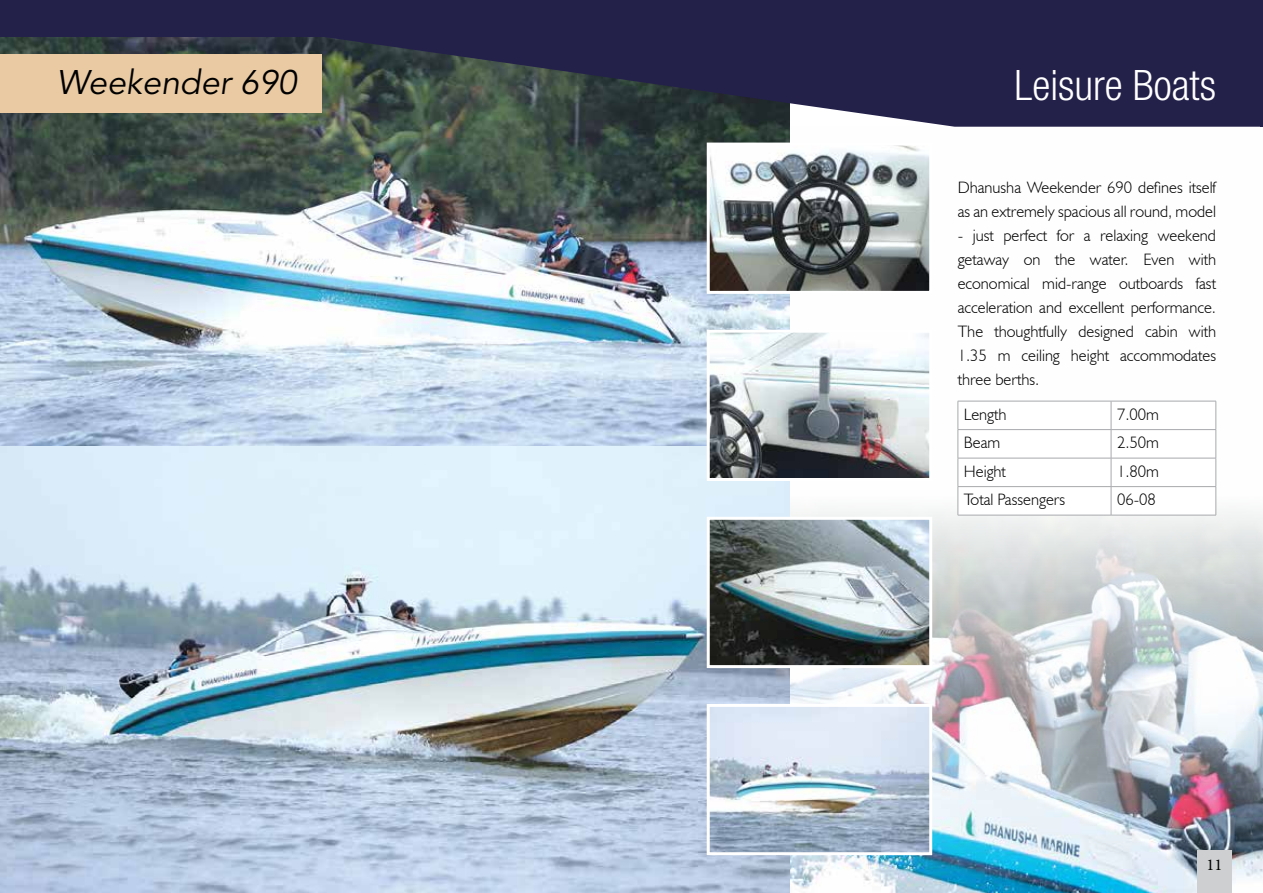
<style>
.page{position:relative;width:1263px;height:893px;background:#fff}
.page>*{position:absolute;margin:0;border:0;box-sizing:border-box;transform-origin:0 0}
.t1{font:300 condensed 42px "Helvetica Neue LT Std";color:#fff}
.t2{font:italic 33.9px "Avenir LT Std";color:#000}
.t3{font:300 16.5px/24px "Humanist 521 BT";color:#000}
.t4{font:16.5px "Minion Pro";color:#000}
</style>
<div class="page">
<img style="left:790px;top:400px;width:473px;height:493px">
<img style="left:0;top:127px;width:790px;height:766px">
<svg style="left:0;top:9px;width:1261px;height:118px;fill:#23204a"></svg>
<div style="left:0;top:54px;width:321px;height:59px;background:#e9caa2"></div>
<img style="left:711px;top:521px;width:217px;height:143px">
<div style="left:707px;top:517px;width:225px;height:151px;border:3px solid #fff"></div>
<img style="left:711px;top:334px;width:217px;height:143px">
<div style="left:707px;top:330px;width:225px;height:151px;border:3px solid #fff"></div>
<img style="left:711px;top:708px;width:217px;height:143px">
<div style="left:707px;top:704px;width:225px;height:151px;border:3px solid #fff"></div>
<img style="left:711px;top:147px;width:217px;height:143px">
<div style="left:707px;top:143px;width:225px;height:151px;border:3px solid #fff"></div>
<svg style="left:958px;top:401px;width:258px;height:114px"></svg>
<hr style="left:958px;top:515px;width:153px;height:1px;background:#a7a9ac">
<hr style="left:1111px;top:515px;width:105px;height:1px;background:#a7a9ac">
<div style="left:1197px;top:851px;width:34px;height:42px;background:#cdcfd0"></div>
<div style="left:0;top:0;width:1263px;height:9px;background:#23204a"></div>
<hr style="left:1261px;top:0;width:2px;height:127px;background:#23204a">
<h2 class="t2" style="left:57px;top:63px;width:241px">Weekender 690</h2>
<h1 class="t1" style="left:1015px;top:61px;width:203px">Leisure Boats</h1>
<p class="t3" style="left:958px;top:175px;width:260px">Dhanusha Weekender 690 defines itself as an extremely spacious all round, model</p>
<p class="t3" style="left:958px;top:223px;width:260px;text-align:justify">- just perfect for a relaxing weekend getaway on the water. Even with economical mid-range outboards fast acceleration and excellent performance.<br>The thoughtfully designed cabin with 1.35 m ceiling height accommodates three berths.</p>
<p class="t3" style="left:964px;top:402px;width:44px">Length</p>
<p class="t3" style="left:1117px;top:402px;width:43px">7.00m</p>
<p class="t3" style="left:964px;top:430px;width:38px">Beam</p>
<p class="t3" style="left:1117px;top:430px;width:43px">2.50m</p>
<p class="t3" style="left:964px;top:459px;width:44px">Height</p>
<p class="t3" style="left:1117px;top:459px;width:43px">1.80m</p>
<p class="t3" style="left:964px;top:487px;width:103px">Total Passengers</p>
<p class="t3" style="left:1117px;top:487px;width:40px">06-08</p>
<p class="t4" style="left:1206px;top:854px;width:17px">11</p>
</div>
